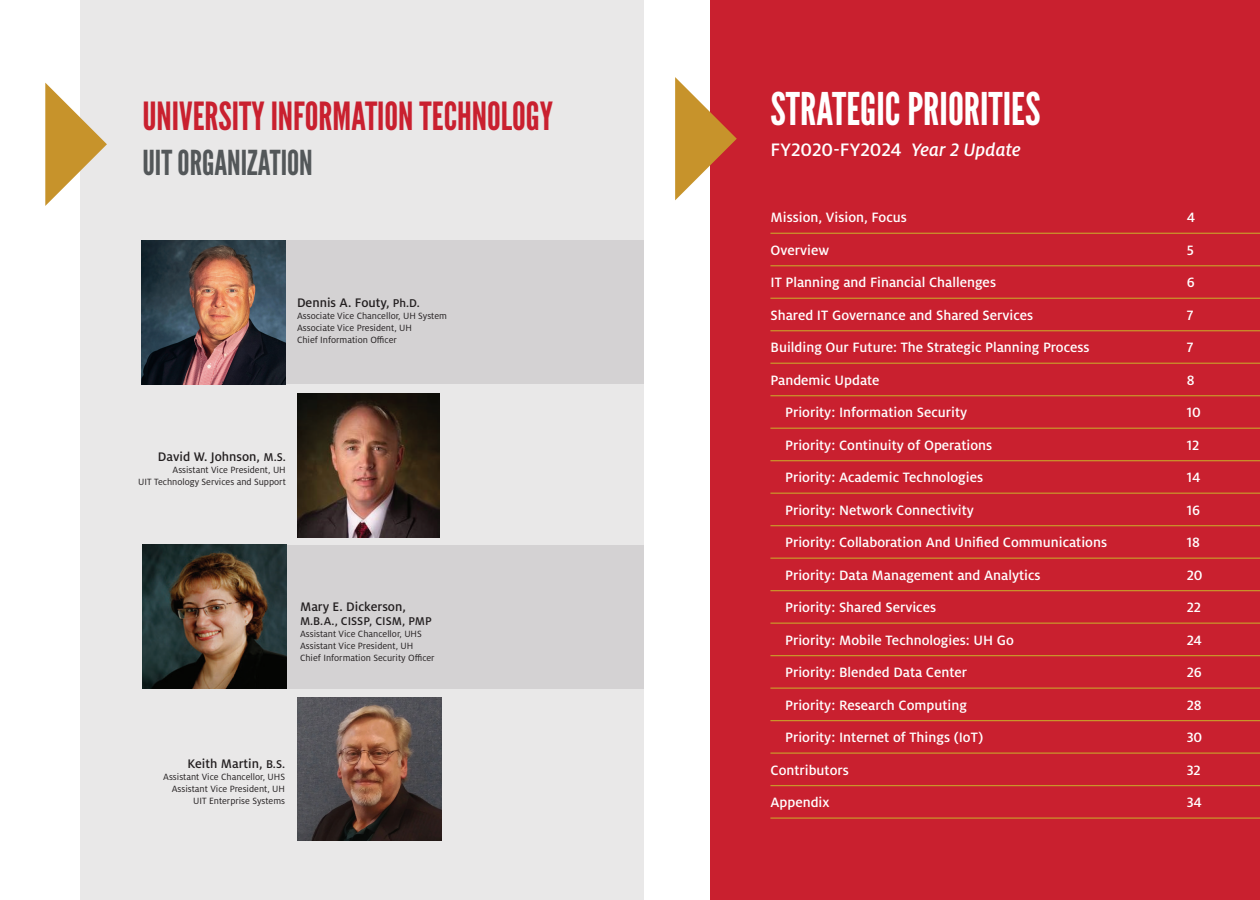
<style>
.page{position:relative;width:1260px;height:900px;background:#fff}
.page>*{position:absolute;margin:0;border:0;box-sizing:border-box;transform-origin:0 0}
.t1{font:45px "League Gothic";color:#fff}
.t2{font:38.75px "League Gothic";color:#c9202f}
.t3{font:34.38px "League Gothic";color:#535759}
.t4{font:500 20px "Milo OT";color:#fff}
.t5{font:500 15px "Milo OT";color:#fff}
.t6{font:500 13.75px "Milo OT";color:#231f20}
.t7{font:500 12.5px "Milo OT";color:#231f20}
.t8{font:10px/12px "Milo OT";color:#231f20}
.s1{font-size:12.5px}
.s2{font-style:italic}
</style>
<div class="page">
<div style="left:0;top:0;width:643px;height:900px;background:#e9e8e8"></div>
<div style="left:144px;top:240px;width:499px;height:144px;background:#d4d2d3"></div>
<img style="left:141px;top:240px;width:144px;height:144px">
<div style="left:144px;top:545px;width:499px;height:144px;background:#d4d2d3"></div>
<div style="left:0;top:0;width:80px;height:900px;background:#fff"></div>
<svg style="left:45px;top:83px;width:62px;height:123px"></svg>
<img style="left:298px;top:697px;width:144px;height:144px">
<img style="left:298px;top:393px;width:142px;height:144px">
<img style="left:142px;top:545px;width:144px;height:144px">
<div style="left:711px;top:0;width:549px;height:900px;background:#c9202f"></div>
<hr style="left:770px;top:233px;width:490px;height:1px;background:#c9952b">
<hr style="left:770px;top:265px;width:490px;height:1px;background:#c9952b">
<hr style="left:770px;top:298px;width:490px;height:1px;background:#c9952b">
<hr style="left:770px;top:330px;width:490px;height:1px;background:#c9952b">
<hr style="left:770px;top:363px;width:490px;height:1px;background:#c9952b">
<hr style="left:770px;top:395px;width:490px;height:1px;background:#c9952b">
<hr style="left:770px;top:428px;width:490px;height:1px;background:#c9952b">
<hr style="left:770px;top:460px;width:490px;height:1px;background:#c9952b">
<hr style="left:770px;top:493px;width:490px;height:1px;background:#c9952b">
<hr style="left:770px;top:525px;width:490px;height:1px;background:#c9952b">
<hr style="left:770px;top:558px;width:490px;height:1px;background:#c9952b">
<hr style="left:770px;top:590px;width:490px;height:1px;background:#c9952b">
<hr style="left:770px;top:623px;width:490px;height:1px;background:#c9952b">
<hr style="left:770px;top:655px;width:490px;height:1px;background:#c9952b">
<hr style="left:770px;top:688px;width:490px;height:1px;background:#c9952b">
<hr style="left:770px;top:720px;width:490px;height:1px;background:#c9952b">
<hr style="left:770px;top:752px;width:490px;height:2px;background:#c9952b">
<hr style="left:770px;top:785px;width:490px;height:1px;background:#c9952b">
<hr style="left:770px;top:817px;width:490px;height:2px;background:#c9952b">
<svg style="left:675px;top:77px;width:62px;height:123px"></svg>
<h2 class="t2" style="left:142px;top:93px;width:412px">UNIVERSITY INFORMATION TECHNOLOGY</h2>
<h3 class="t3" style="left:142px;top:142px;width:172px">UIT ORGANIZATION</h3>
<p class="t6" style="left:297px;top:295px;width:124px">Dennis A. Fouty, <span class="s1">Ph.D.</span></p>
<p class="t8" style="left:297px;top:310px;width:152px">Associate Vice Chancellor, UH System<br>Associate Vice President, UH<br>Chief Information Officer</p>
<p class="t6" style="left:158px;top:449px;width:129px">David W. Johnson, <span class="s1">M.S.</span></p>
<p class="t8" style="left:138px;top:464px;width:149px;text-align:right">Assistant Vice President, UH<br>UIT Technology Services and Support</p>
<p class="t6" style="left:300px;top:599px;width:107px">Mary E. Dickerson,</p>
<p class="t7" style="left:300px;top:614px;width:133px">M.B.A., CISSP, CISM, PMP</p>
<p class="t8" style="left:300px;top:627px;width:136px">Assistant Vice Chancellor, UHS<br>Assistant Vice President, UH<br>Chief Information Security Officer</p>
<p class="t6" style="left:188px;top:756px;width:99px">Keith Martin, <span class="s1">B.S.</span></p>
<p class="t8" style="left:163px;top:771px;width:123px;text-align:right">Assistant Vice Chancellor, UHS<br>Assistant Vice President, UH<br>UIT Enterprise Systems</p>
<h1 class="t1" style="left:771px;top:82px;width:272px">STRATEGIC PRIORITIES</h1>
<h3 class="t4" style="left:771px;top:139px;width:252px">FY2020-FY2024 <span class="s2">Year 2 Update</span></h3>
<p class="t5" style="left:771px;top:209px;width:138px">Mission, Vision, Focus</p>
<p class="t5" style="left:1187px;top:209px;width:10px">4</p>
<p class="t5" style="left:771px;top:242px;width:60px">Overview</p>
<p class="t5" style="left:1187px;top:242px;width:9px">5</p>
<p class="t5" style="left:771px;top:274px;width:227px">IT Planning and Financial Challenges</p>
<p class="t5" style="left:1187px;top:274px;width:10px">6</p>
<p class="t5" style="left:771px;top:307px;width:264px">Shared IT Governance and Shared Services</p>
<p class="t5" style="left:1187px;top:307px;width:8px">7</p>
<p class="t5" style="left:771px;top:339px;width:321px">Building Our Future: The Strategic Planning Process</p>
<p class="t5" style="left:1187px;top:339px;width:8px">7</p>
<p class="t5" style="left:771px;top:372px;width:111px">Pandemic Update</p>
<p class="t5" style="left:1187px;top:372px;width:9px">8</p>
<p class="t5" style="left:785px;top:404px;width:183px">Priority: Information Security</p>
<p class="t5" style="left:1187px;top:404px;width:15px">10</p>
<p class="t5" style="left:785px;top:437px;width:208px">Priority: Continuity of Operations</p>
<p class="t5" style="left:1187px;top:437px;width:14px">12</p>
<p class="t5" style="left:785px;top:469px;width:199px">Priority: Academic Technologies</p>
<p class="t5" style="left:1187px;top:469px;width:15px">14</p>
<p class="t5" style="left:785px;top:502px;width:190px">Priority: Network Connectivity</p>
<p class="t5" style="left:1187px;top:502px;width:15px">16</p>
<p class="t5" style="left:785px;top:534px;width:323px">Priority: Collaboration And Unified Communications</p>
<p class="t5" style="left:1187px;top:534px;width:15px">18</p>
<p class="t5" style="left:785px;top:567px;width:257px">Priority: Data Management and Analytics</p>
<p class="t5" style="left:1187px;top:567px;width:17px">20</p>
<p class="t5" style="left:785px;top:599px;width:152px">Priority: Shared Services</p>
<p class="t5" style="left:1187px;top:599px;width:16px">22</p>
<p class="t5" style="left:785px;top:632px;width:230px">Priority: Mobile Technologies: UH Go</p>
<p class="t5" style="left:1187px;top:632px;width:17px">24</p>
<p class="t5" style="left:785px;top:664px;width:184px">Priority: Blended Data Center</p>
<p class="t5" style="left:1187px;top:664px;width:17px">26</p>
<p class="t5" style="left:785px;top:697px;width:183px">Priority: Research Computing</p>
<p class="t5" style="left:1187px;top:697px;width:16px">28</p>
<p class="t5" style="left:785px;top:729px;width:200px">Priority: Internet of Things (IoT)</p>
<p class="t5" style="left:1187px;top:729px;width:17px">30</p>
<p class="t5" style="left:771px;top:762px;width:80px">Contributors</p>
<p class="t5" style="left:1187px;top:762px;width:15px">32</p>
<p class="t5" style="left:771px;top:794px;width:61px">Appendix</p>
<p class="t5" style="left:1187px;top:794px;width:17px">34</p>
</div>
